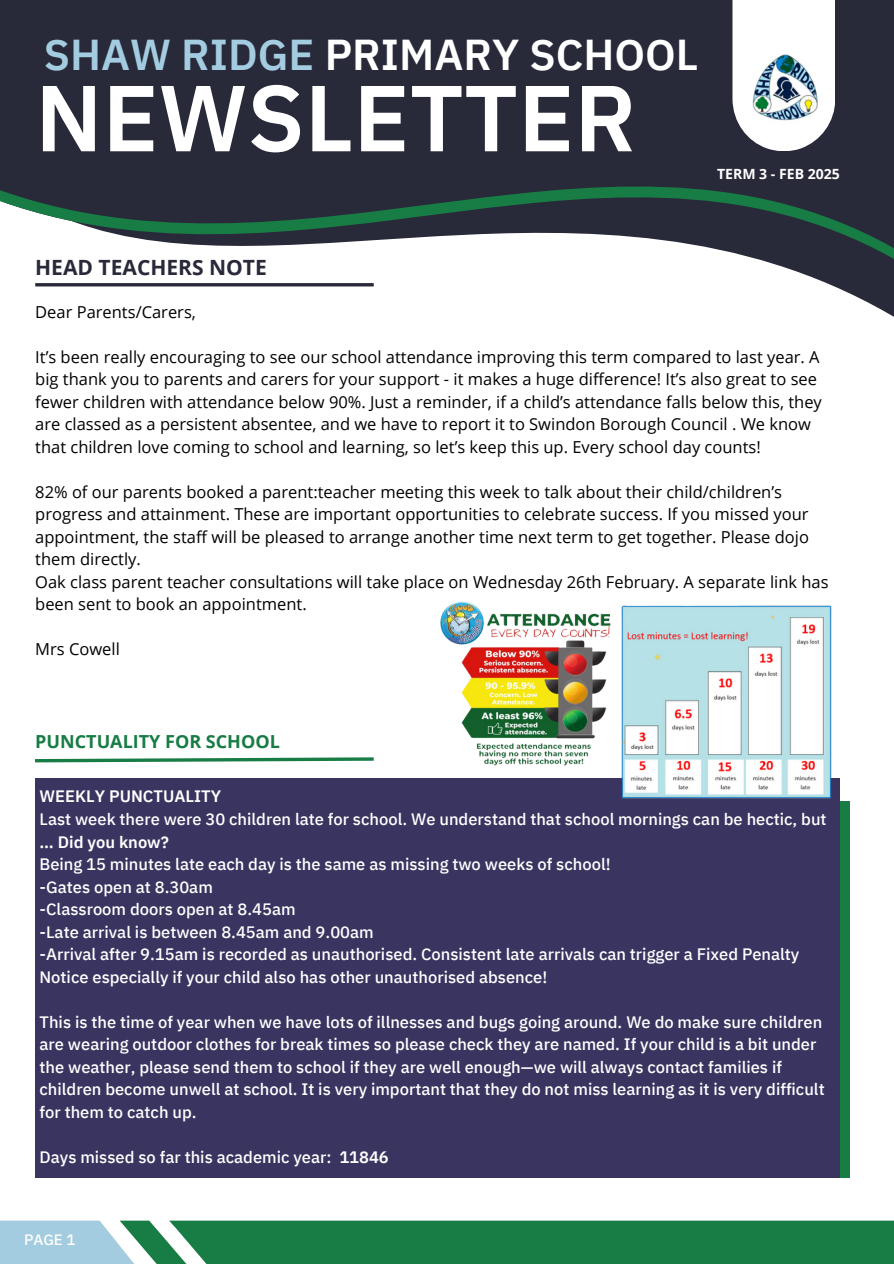
<style>
.page{position:relative;width:894px;height:1264px;background:#fff}
.page>*{position:absolute;margin:0;border:0;box-sizing:border-box;transform-origin:0 0}
.t1{font:600 93.45px "IBM Plex Sans Thai";color:#fff}
.t2{font:600 43.05px "IBM Plex Sans Thai";color:#fff}
.t3{font:700 21px "Open Sans";color:#282939}
.t4{font:700 18px "Open Sans";color:#187c45}
.t5{font:16.5px/22.5px "Open Sans";color:#000}
.t6{font:500 16.5px/22.5px "IBM Plex Sans Thai";color:#fff}
.t7{font:500 15px "IBM Plex Sans Thai";color:#fff}
.t8{font:700 14.1px "Open Sans";color:#fff}
.s1{color:#a4cce0}
.s2{font-weight:600}
</style>
<div class="page">
<div style="left:0;top:0;width:893px;height:108px;background:#282939"></div>
<svg style="left:0;top:108px;width:893px;height:209px;fill:#282939"></svg>
<svg style="left:0;top:1220px;width:893px;height:43px;background:#378e64"></svg>
<svg style="left:732px;top:0;width:103px;height:151px"></svg>
<div style="left:723px;top:801px;width:126px;height:376px;background:#187c45"></div>
<div style="left:35px;top:778px;width:804px;height:399px;background:#3a3461"></div>
<hr style="left:35px;top:283px;width:338px;height:3px;background:#282939">
<svg style="left:35px;top:757px;width:339px;height:6px"></svg>
<img style="left:746px;top:55px;width:75px;height:68px">
<img style="left:621px;top:605px;width:211px;height:194px">
<img style="left:440px;top:601px;width:182px;height:175px">
<h6 class="t2" style="left:44px;top:30px;width:656px"><span class="s1">SHAW RIDGE</span> PRIMARY SCHOOL</h6>
<h6 class="t1" style="left:35px;top:64px;width:602px">NEWSLETTER</h6>
<p class="t8" style="left:716px;top:163px;width:124px">TERM 3 - FEB 2025</p>
<h6 class="t3" style="left:35px;top:253px;width:233px">HEAD TEACHERS NOTE</h6>
<h1 class="t5" style="left:35px;top:300px;width:162px">Dear Parents/Carers,</h1>
<p class="t5" style="left:35px;top:345px;width:788px">It’s been really encouraging to see our school attendance improving this term compared to last year. A big thank you to parents and carers for your support - it makes a huge difference! It’s also great to see fewer children with attendance below 90%. Just a reminder, if a child’s attendance falls below this, they are classed as a persistent absentee, and we have to report it to Swindon Borough Council . We know that children love coming to school and learning, so let’s keep this up. Every school day counts!</p>
<h3 class="t5" style="left:35px;top:480px;width:794px">82% of our parents booked a parent:teacher meeting this week to talk about their child/children’s progress and attainment. These are important opportunities to celebrate success. If you missed your appointment, the staff will be pleased to arrange another time next term to get together. Please dojo them directly.<br>Oak class parent teacher consultations will take place on Wednesday 26th February. A separate link has been sent to book an appointment.</h3>
<p class="t5" style="left:35px;top:637px;width:86px">Mrs Cowell</p>
<h6 class="t4" style="left:35px;top:728px;width:246px">PUNCTUALITY FOR SCHOOL</h6>
<p class="t6" style="left:40px;top:785px;width:788px"><span class="s2">WEEKLY PUNCTUALITY<br></span>Last week there were 30 children late for school. We understand that school mornings can be hectic, but <span class="s2">… Did you know?<br></span>Being 15 minutes late each day is the same as missing two weeks of school!<br>-Gates open at 8.30am<br>-Classroom doors open at 8.45am<br>-Late arrival is between 8.45am and 9.00am<br>-Arrival after 9.15am is recorded as unauthorised. Consistent late arrivals can trigger a Fixed Penalty Notice especially if your child also has other unauthorised absence!</p>
<p class="t6" style="left:40px;top:1010px;width:786px">This is the time of year when we have lots of illnesses and bugs going around. We do make sure children are wearing outdoor clothes for break times so please check they are named. If your child is a bit under the weather, please send them to school if they are well enough—we will always contact families if children become unwell at school. It is very important that they do not miss learning as it is very difficult for them to catch up.</p>
<h2 class="t6" style="left:40px;top:1145px;width:351px">Days missed so far this academic year: <span class="s2">11846</span></h2>
<p class="t7" style="left:24px;top:1231px;width:53px">PAGE 1</p>
</div>
